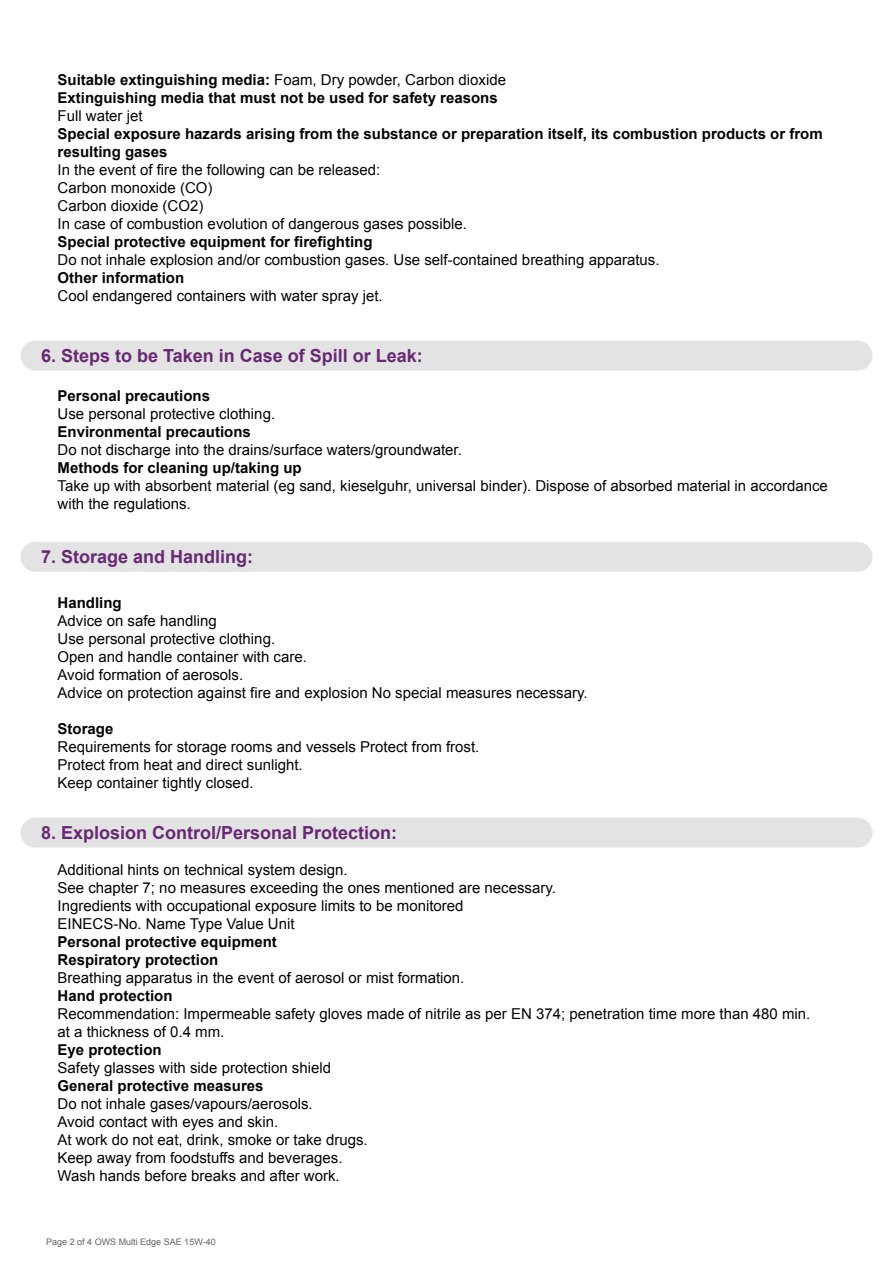
<style>
.page{position:relative;width:893px;height:1263px;background:#fff}
.page>*{position:absolute;margin:0;border:0;box-sizing:border-box;transform-origin:0 0}
.t1{font:700 18px "Arial";color:#682875}
.t2{font:15px/18px "Arial";color:#040503}
.t3{font:700 15px/18px "Arial";color:#040503}
.t4{font:9px "Arial";color:#636263}
.s1{font-weight:400}
</style>
<div class="page">
<div style="left:20px;top:341px;width:852px;height:29px;background:#e2e3e2;border-radius:15px"></div>
<div style="left:20px;top:542px;width:852px;height:30px;background:#e2e3e2;border-radius:15px"></div>
<div style="left:20px;top:818px;width:852px;height:29px;background:#e2e3e2;border-radius:15px"></div>
<p class="t3" style="left:58px;top:71px;width:450px">Suitable extinguishing media: <span class="s1">Foam, Dry powder, Carbon dioxide<br></span>Extinguishing media that must not be used for safety reasons</p>
<p class="t2" style="left:58px;top:107px;width:87px">Full water jet</p>
<p class="t3" style="left:58px;top:125px;width:767px">Special exposure hazards arising from the substance or preparation itself, its combustion products or from resulting gases</p>
<p class="t2" style="left:58px;top:161px;width:411px">In the event of fire the following can be released:<br>Carbon monoxide (CO)<br>Carbon dioxide (CO2)<br>In case of combustion evolution of dangerous gases possible.</p>
<p class="t3" style="left:58px;top:233px;width:317px">Special protective equipment for firefighting</p>
<p class="t2" style="left:58px;top:251px;width:603px">Do not inhale explosion and/or combustion gases. Use self-contained breathing apparatus.</p>
<p class="t3" style="left:58px;top:269px;width:128px">Other information</p>
<p class="t2" style="left:58px;top:287px;width:327px">Cool endangered containers with water spray jet.</p>
<p class="t1" style="left:41px;top:343px;width:383px">6. Steps to be Taken in Case of Spill or Leak:</p>
<p class="t3" style="left:58px;top:387px;width:154px">Personal precautions</p>
<p class="t2" style="left:58px;top:405px;width:219px">Use personal protective clothing.</p>
<p class="t3" style="left:58px;top:423px;width:195px">Environmental precautions</p>
<p class="t2" style="left:58px;top:441px;width:406px">Do not discharge into the drains/surface waters/groundwater.</p>
<p class="t3" style="left:58px;top:459px;width:246px">Methods for cleaning up/taking up</p>
<p class="t2" style="left:58px;top:477px;width:772px">Take up with absorbent material (eg sand, kieselguhr, universal binder). Dispose of absorbed material in accordance with the regulations.</p>
<p class="t1" style="left:41px;top:545px;width:214px">7. Storage and Handling:</p>
<p class="t3" style="left:58px;top:595px;width:66px">Handling</p>
<p class="t2" style="left:58px;top:612px;width:532px">Advice on safe handling<br>Use personal protective clothing.<br>Open and handle container with care.<br>Avoid formation of aerosols.<br>Advice on protection against fire and explosion No special measures necessary.</p>
<p class="t3" style="left:58px;top:721px;width:57px">Storage</p>
<p class="t2" style="left:58px;top:738px;width:423px">Requirements for storage rooms and vessels Protect from frost.<br>Protect from heat and direct sunlight.<br>Keep container tightly closed.</p>
<p class="t1" style="left:41px;top:820px;width:358px">8. Explosion Control/Personal Protection:</p>
<p class="t2" style="left:58px;top:861px;width:500px">Additional hints on technical system design.<br>See chapter 7; no measures exceeding the ones mentioned are necessary.<br>Ingredients with occupational exposure limits to be monitored<br>EINECS-No. Name Type Value Unit</p>
<p class="t3" style="left:58px;top:933px;width:221px">Personal protective equipment<br>Respiratory protection</p>
<p class="t2" style="left:58px;top:969px;width:408px">Breathing apparatus in the event of aerosol or mist formation.</p>
<p class="t3" style="left:58px;top:987px;width:117px">Hand protection</p>
<p class="t2" style="left:58px;top:1005px;width:754px">Recommendation: Impermeable safety gloves made of nitrile as per EN 374; penetration time more than 480 min. at a thickness of 0.4 mm.</p>
<p class="t3" style="left:58px;top:1041px;width:106px">Eye protection</p>
<p class="t2" style="left:58px;top:1059px;width:275px">Safety glasses with side protection shield</p>
<p class="t3" style="left:58px;top:1077px;width:207px">General protective measures</p>
<p class="t2" style="left:58px;top:1095px;width:312px">Do not inhale gases/vapours/aerosols.<br>Avoid contact with eyes and skin.<br>At work do not eat, drink, smoke or take drugs.<br>Keep away from foodstuffs and beverages.<br>Wash hands before breaks and after work.</p>
<p class="t4" style="left:46px;top:1236px;width:171px">Page 2 of 4 OWS Multi Edge SAE 15W-40</p>
</div>
